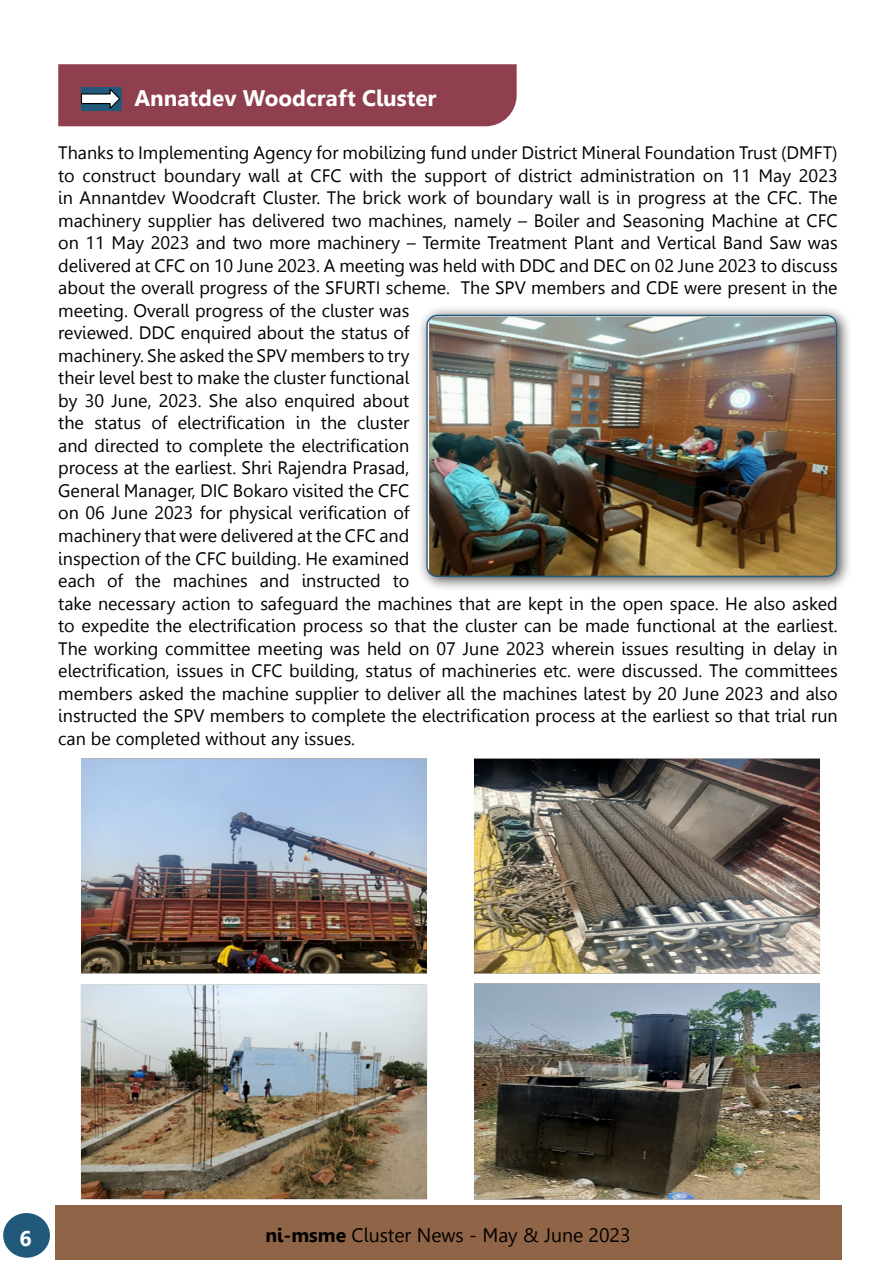
<style>
.page{position:relative;width:893px;height:1263px;background:#fff}
.page>*{position:absolute;margin:0;border:0;box-sizing:border-box;transform-origin:0 0}
.t1{font:700 22.5px "Leelawadee";color:#fff}
.t2{font:700 21.3px "Leelawadee";color:#fff}
.t3{font:19.5px "Leelawadee";color:#000}
.t4{font:18px/22.5px "Leelawadee";color:#000}
.s1{font-weight:700}
</style>
<div class="page">
<div style="left:3px;top:1213px;width:47px;height:45px;background:#21597a;border-radius:50%"></div>
<div style="left:55px;top:1206px;width:786px;height:54px;background:#906447"></div>
<div style="left:416px;top:304px;width:437px;height:288px;background:#000;opacity:.75"></div>
<img style="left:428px;top:316px;width:408px;height:260px">
<div style="left:426px;top:315px;width:411px;height:262px;border:1px solid #21597a;border-radius:10px"></div>
<img style="left:81px;top:758px;width:346px;height:216px">
<img style="left:474px;top:758px;width:346px;height:216px">
<img style="left:474px;top:984px;width:346px;height:215px">
<img style="left:80px;top:984px;width:347px;height:215px">
<div style="left:58px;top:64px;width:459px;height:62px;background:#8f3f4d"></div>
<p class="t1" style="left:134px;top:85px;width:304px">Annatdev Woodcraft Cluster</p>
<p class="t4" style="left:58px;top:142px;width:781px">Thanks to Implementing Agency for mobilizing fund under District Mineral Foundation Trust (DMFT) to construct boundary wall at CFC with the support of district administration on 11 May 2023 in Annantdev Woodcraft Cluster. The brick work of boundary wall is in progress at the CFC. The machinery supplier has delivered two machines, namely – Boiler and Seasoning Machine at CFC on 11 May 2023 and two more machinery – Termite Treatment Plant and Vertical Band Saw was delivered at CFC on 10 June 2023. A meeting was held with DDC and DEC on 02 June 2023 to discuss about the overall progress of the SFURTI scheme. The SPV members and CDE were present in the meeting. Overall progress of the cluster was<br>reviewed. DDC enquired about the status of<br>machinery. She asked the SPV members to try<br>their level best to make the cluster functional<br>by 30 June, 2023. She also enquired about<br>the status of electrification in the cluster<br>and directed to complete the electrification<br>process at the earliest. Shri Rajendra Prasad,<br>General Manager, DIC Bokaro visited the CFC<br>on 06 June 2023 for physical verification of<br>machinery that were delivered at the CFC and<br>inspection of the CFC building. He examined<br>each of the machines and instructed to<br>take necessary action to safeguard the machines that are kept in the open space. He also asked to expedite the electrification process so that the cluster can be made functional at the earliest.<br>The working committee meeting was held on 07 June 2023 wherein issues resulting in delay in electrification, issues in CFC building, status of machineries etc. were discussed. The committees members asked the machine supplier to deliver all the machines latest by 20 June 2023 and also instructed the SPV members to complete the electrification process at the earliest so that trial run can be completed without any issues.</p>
<p class="t2" style="left:20px;top:1226px;width:14px">6</p>
<p class="t3" style="left:266px;top:1224px;width:367px"><span class="s1">ni-msme</span> Cluster News - May &amp; June 2023</p>
</div>
